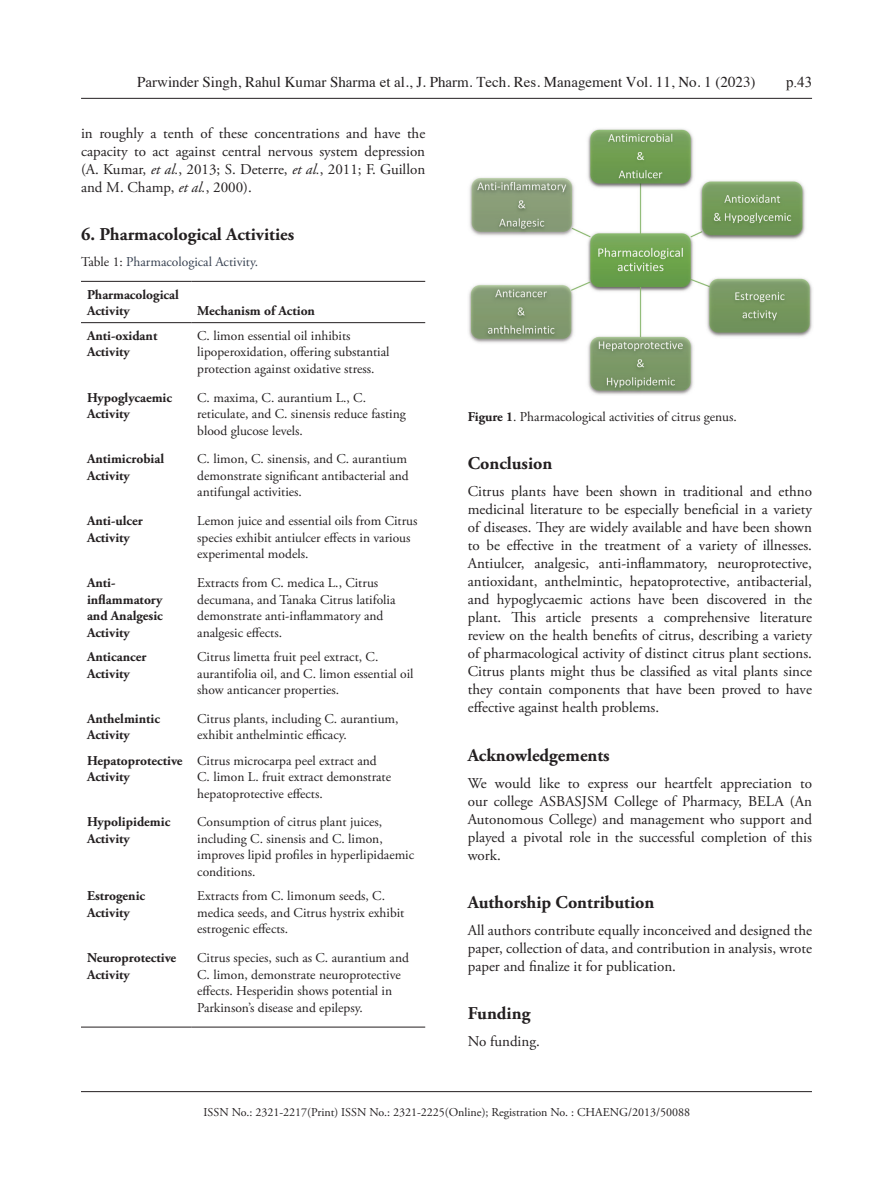
<style>
.page{position:relative;width:893px;height:1191px;background:#fff}
.page>*{position:absolute;margin:0;border:0;box-sizing:border-box;transform-origin:0 0}
.t1{font:700 18px "Adobe Garamond Pro";color:#231f20}
.TX{font:15px/18px "Adobe Garamond Pro";color:#231f20;text-align:justify}
.t2{font:15px "Times";color:#231f20}
.t3{font:15px "Times New Roman";color:#231f20}
.TB{font:13.5px/16.5px "Adobe Garamond Pro";color:#231f20}
.TB-2{font:700 13.5px/16.5px "Adobe Garamond Pro";color:#231f20}
.t4{font:13.5px "Adobe Garamond Pro";color:#374151}
.t5{font:12px "Adobe Garamond Pro";color:#231f20}
.s1{font-style:italic}
.s2{color:#231f20}
.s3{font-weight:700}
</style>
<div class="page">
<hr style="left:81px;top:1091px;width:731px;height:1px;background:#231f20">
<hr style="left:81px;top:98px;width:731px;height:1px;background:#231f20">
<hr style="left:81px;top:281px;width:110px;height:1px;background:#231f20">
<hr style="left:191px;top:281px;width:234px;height:1px;background:#231f20">
<hr style="left:81px;top:322px;width:110px;height:1px;background:#231f20">
<hr style="left:191px;top:322px;width:234px;height:1px;background:#231f20">
<hr style="left:81px;top:1026px;width:110px;height:1px;background:#231f20">
<hr style="left:191px;top:1026px;width:234px;height:1px;background:#231f20">
<img style="left:468px;top:128px;width:344px;height:267px">
<p class="t2" style="left:137px;top:67px;width:620px">Parwinder Singh, Rahul Kumar Sharma et al., J. Pharm. Tech. Res. Management Vol. 11, No. 1 (2023)</p>
<p class="t3" style="left:786px;top:72px;width:28px">p.43</p>
<p class="TX" style="left:81px;top:125px;width:346px">in roughly a tenth of these concentrations and have the capacity to act against central nervous system depression (A. Kumar, <span class="s1">et al.</span>, 2013; S. Deterre, <span class="s1">et al.</span>, 2011; F. Guillon and M. Champ, <span class="s1">et al.</span>, 2000).</p>
<h1 class="t1" style="left:81px;top:224px;width:215px">6. Pharmacological Activities</h1>
<p class="t4" style="left:81px;top:253px;width:179px"><span class="s2">Table 1:</span> Pharmacological Activity.</p>
<p class="TB-2" style="left:87px;top:286px;width:93px">Pharmacological<br>Activity</p>
<p class="TB-2" style="left:197px;top:303px;width:119px">Mechanism of Action</p>
<p class="TB-2" style="left:87px;top:328px;width:72px">Anti-oxidant<br>Activity</p>
<p class="TB" style="left:197px;top:328px;width:194px">C. limon essential oil inhibits lipoperoxidation, offering substantial protection against oxidative stress.</p>
<p class="TB-2" style="left:87px;top:389px;width:87px">Hypoglycaemic<br>Activity</p>
<p class="TB" style="left:197px;top:389px;width:210px">C. maxima, C. aurantium L., C. reticulate, and C. sinensis reduce fasting blood glucose levels.</p>
<p class="TB-2" style="left:87px;top:451px;width:79px">Antimicrobial<br>Activity</p>
<p class="TB" style="left:197px;top:451px;width:213px;text-align:justify">C. limon, C. sinensis, and C. aurantium demonstrate significant antibacterial and antifungal activities.</p>
<p class="TB-2" style="left:87px;top:513px;width:57px">Anti-ulcer<br>Activity</p>
<p class="TB" style="left:197px;top:513px;width:222px">Lemon juice and essential oils from Citrus species exhibit antiulcer effects in various experimental models.</p>
<p class="TB-2" style="left:87px;top:575px;width:77px">Anti&shy;inflammatory and Analgesic<br>Activity</p>
<p class="TB" style="left:197px;top:575px;width:200px">Extracts from C. medica L., Citrus decumana, and Tanaka Citrus latifolia demonstrate anti-inflammatory and analgesic effects.</p>
<p class="TB-2" style="left:87px;top:649px;width:61px">Anticancer<br>Activity</p>
<p class="TB" style="left:197px;top:649px;width:218px">Citrus limetta fruit peel extract, C. aurantifolia oil, and C. limon essential oil show anticancer properties.</p>
<p class="TB-2" style="left:87px;top:710px;width:75px">Anthelmintic<br>Activity</p>
<p class="TB" style="left:197px;top:711px;width:203px">Citrus plants, including C. aurantium, exhibit anthelmintic efficacy.</p>
<p class="TB-2" style="left:87px;top:752px;width:97px">Hepatoprotective<br>Activity</p>
<p class="TB" style="left:197px;top:752px;width:195px">Citrus microcarpa peel extract and<br>C. limon L. fruit extract demonstrate hepatoprotective effects.</p>
<p class="TB-2" style="left:87px;top:814px;width:85px">Hypolipidemic<br>Activity</p>
<p class="TB" style="left:197px;top:814px;width:218px">Consumption of citrus plant juices, including C. sinensis and C. limon, improves lipid profiles in hyperlipidaemic conditions.</p>
<p class="TB-2" style="left:87px;top:888px;width:60px">Estrogenic<br>Activity</p>
<p class="TB" style="left:197px;top:888px;width:209px">Extracts from C. limonum seeds, C. medica seeds, and Citrus hystrix exhibit estrogenic effects.</p>
<p class="TB-2" style="left:87px;top:949px;width:91px">Neuroprotective<br>Activity</p>
<p class="TB" style="left:197px;top:950px;width:213px">Citrus species, such as C. aurantium and C. limon, demonstrate neuroprotective effects. Hesperidin shows potential in Parkinson’s disease and epilepsy.</p>
<p class="TB" style="left:468px;top:409px;width:271px"><span class="s3">Figure 1</span>. Pharmacological activities of citrus genus.</p>
<h1 class="t1" style="left:468px;top:453px;width:86px">Conclusion</h1>
<p class="TX" style="left:468px;top:483px;width:346px">Citrus plants have been shown in traditional and ethno medicinal literature to be especially beneficial in a variety of diseases. They are widely available and have been shown to be effective in the treatment of a variety of illnesses.<br>Antiulcer, analgesic, anti-inflammatory, neuroprotective, antioxidant, anthelmintic, hepatoprotective, antibacterial, and hypoglycaemic actions have been discovered in the plant. This article presents a comprehensive literature review on the health benefits of citrus, describing a variety of pharmacological activity of distinct citrus plant sections.<br>Citrus plants might thus be classified as vital plants since they contain components that have been proved to have effective against health problems.</p>
<h1 class="t1" style="left:468px;top:744px;width:143px">Acknowledgements</h1>
<p class="TX" style="left:468px;top:774px;width:346px">We would like to express our heartfelt appreciation to our college ASBASJSM College of Pharmacy, BELA (An Autonomous College) and management who support and played a pivotal role in the successful completion of this work.</p>
<h1 class="t1" style="left:468px;top:891px;width:188px">Authorship Contribution</h1>
<p class="TX" style="left:468px;top:921px;width:346px">All authors contribute equally inconceived and designed the paper, collection of data, and contribution in analysis, wrote paper and finalize it for publication.</p>
<h1 class="t1" style="left:468px;top:1002px;width:64px">Funding</h1>
<p class="TX" style="left:468px;top:1032px;width:74px">No funding.</p>
<p class="t5" style="left:204px;top:1104px;width:488px">ISSN No.: 2321-2217(Print) ISSN No.: 2321-2225(Online); Registration No. : CHAENG/2013/50088</p>
</div>
